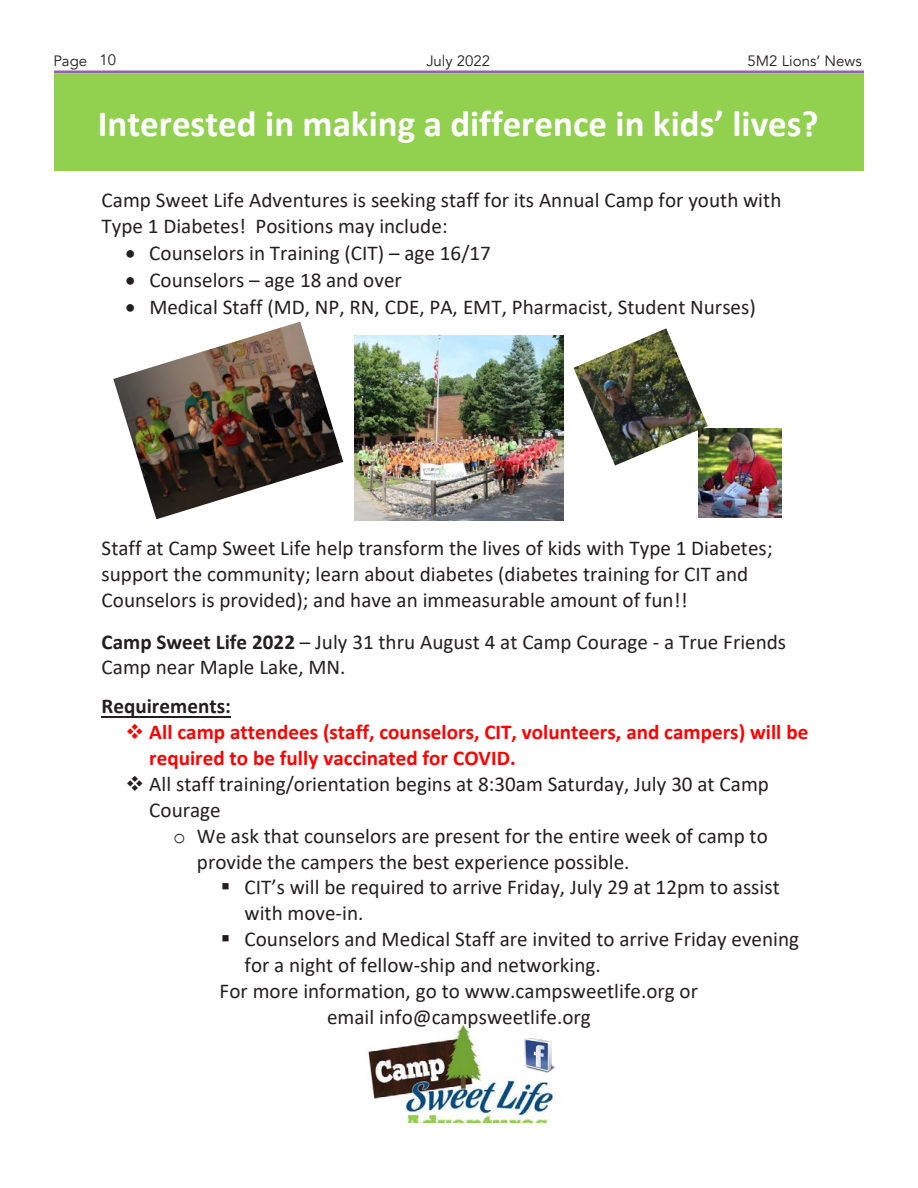
<style>
.page{position:relative;width:918px;height:1188px;background:#fff}
.page>*{position:absolute;margin:0;border:0;box-sizing:border-box;transform-origin:0 0}
.t1{font:700 37.05px "Calibri";color:#fff}
.t2{font:21.15px/26px "Calibri";color:#231f20}
.t3{font:700 21.15px/25.7px "Calibri";color:#f00}
.t4{font:700 21.15px "Calibri";color:#231f20}
.t5{font:15px "Avenir";color:#231f20}
.s1{font-weight:700}
.s2{font-family:"Courier New"}
</style>
<div class="page">
<svg style="left:54px;top:70px;width:810px;height:4px;background:#ab89bf"></svg>
<img style="left:366px;top:1022px;width:188px;height:101px">
<img style="left:573px;top:328px;width:135px;height:138px">
<img style="left:113px;top:322px;width:230px;height:197px">
<img style="left:699px;top:428px;width:83px;height:89px">
<img style="left:512px;top:1028px;width:43px;height:52px">
<hr style="left:102px;top:716px;width:129px;height:1px;background:#231f20">
<img style="left:355px;top:336px;width:208px;height:184px">
<div style="left:54px;top:75px;width:810px;height:96px;background:#92d050"></div>
<p class="t5" style="left:53px;top:52px;width:64px">Page 10</p>
<p class="t5" style="left:426px;top:52px;width:65px">July 2022</p>
<p class="t5" style="left:748px;top:52px;width:116px">5M2 Lions’ News</p>
<p class="t1" style="left:98px;top:98px;width:723px">Interested in making a difference in kids’ lives?</p>
<p class="t2" style="left:102px;top:187px;width:681px">Camp Sweet Life Adventures is seeking staff for its Annual Camp for youth with<br>Type 1 Diabetes! Positions may include:</p>
<p class="t2" style="left:125px;top:240px;width:367px">• Counselors in Training (CIT) – age 16/17</p>
<p class="t2" style="left:125px;top:266px;width:278px">• Counselors – age 18 and over</p>
<p class="t2" style="left:125px;top:293px;width:632px">• Medical Staff (MD, NP, RN, CDE, PA, EMT, Pharmacist, Student Nurses)</p>
<p class="t2" style="left:102px;top:534px;width:673px">Staff at Camp Sweet Life help transform the lives of kids with Type 1 Diabetes; support the community; learn about diabetes (diabetes training for CIT and<br>Counselors is provided); and have an immeasurable amount of fun!!</p>
<p class="t2" style="left:102px;top:628px;width:686px"><span class="s1">Camp Sweet Life 2022</span> – July 31 thru August 4 at Camp Courage - a True Friends<br>Camp near Maple Lake, MN.</p>
<p class="t4" style="left:102px;top:692px;width:131px">Requirements:</p>
<p class="t3" style="left:149px;top:719px;width:661px;text-indent:-24px">❖ All camp attendees (staff, counselors, CIT, volunteers, and campers) will be required to be fully vaccinated for COVID.</p>
<p class="t2" style="left:125px;top:770px;width:645px">❖ All staff training/orientation begins at 8:30am Saturday, July 30 at Camp</p>
<p class="t2" style="left:149px;top:796px;width:73px">Courage</p>
<p class="t2" style="left:173px;top:822px;width:596px"><span class="s2">o</span> We ask that counselors are present for the entire week of camp to</p>
<p class="t2" style="left:197px;top:848px;width:434px">provide the campers the best experience possible.</p>
<p class="t2" style="left:245px;top:874px;width:537px;text-indent:-24px">▪ CIT’s will be required to arrive Friday, July 29 at 12pm to assist with move-in.</p>
<p class="t2" style="left:221px;top:926px;width:580px">▪ Counselors and Medical Staff are invited to arrive Friday evening</p>
<p class="t2" style="left:245px;top:951px;width:358px">for a night of fellow-ship and networking.</p>
<p class="t2" style="left:220px;top:977px;width:480px">For more information, go to www.campsweetlife.org or</p>
<p class="t2" style="left:327px;top:1003px;width:265px">email info@campsweetlife.org</p>
</div>
